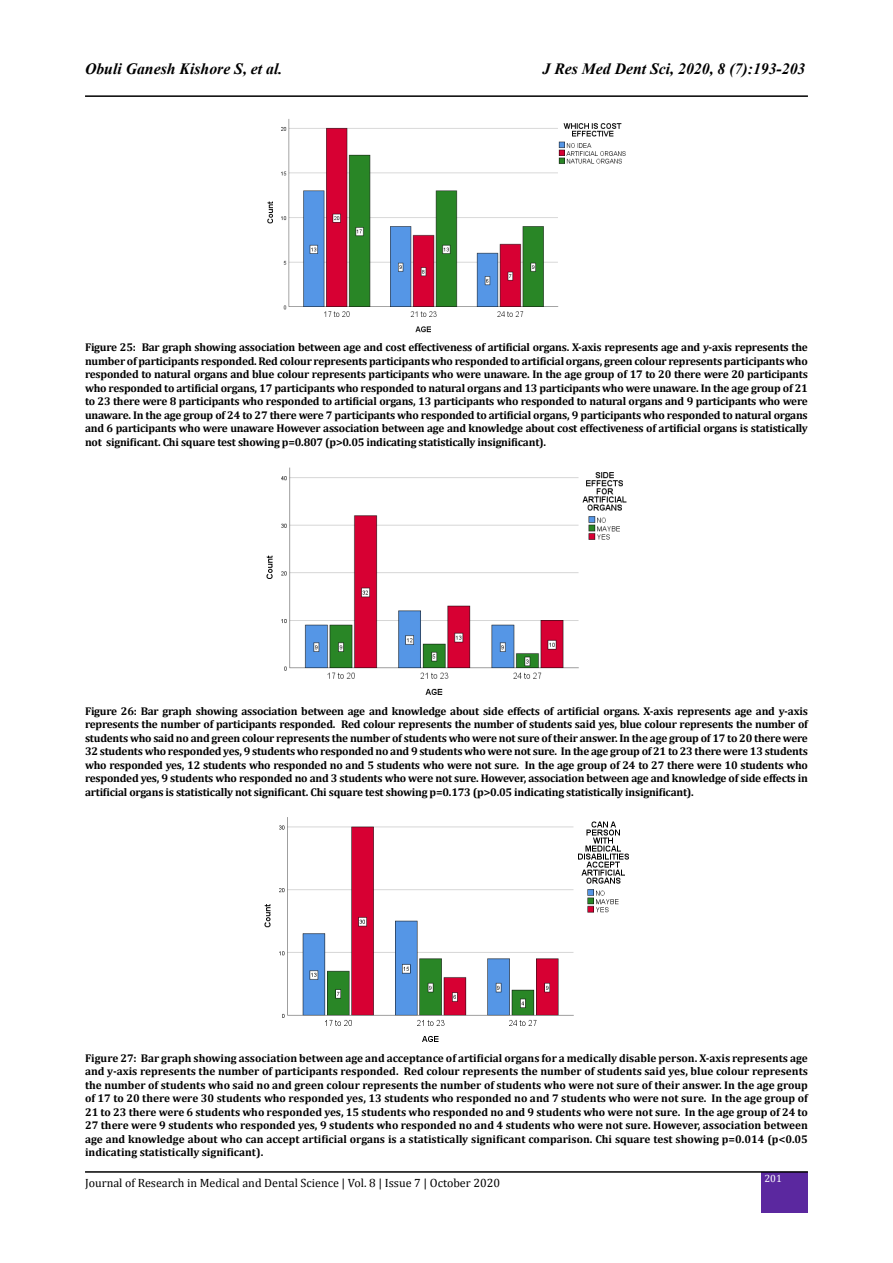
<style>
.page{position:relative;width:893px;height:1263px;background:#fff}
.page>*{position:absolute;margin:0;border:0;box-sizing:border-box;transform-origin:0 0}
.t1{font:italic 700 15.75px "Times New Roman";color:#000}
.t2{font:12px "Cambria";color:#000}
.t3{font:700 11.25px/13.5px "Cambria";letter-spacing:-.02em;color:#000;text-align:justify}
.t4{font:10.5px "Cambria";color:#fff}
</style>
<div class="page">
<hr style="left:85px;top:95px;width:723px;height:2px;background:#000">
<div style="left:762px;top:1172px;width:46px;height:41px;background:#5b289f"></div>
<hr style="left:85px;top:1171px;width:723px;height:2px;background:#000">
<img style="left:267px;top:119px;width:359px;height:214px">
<img style="left:266px;top:467px;width:361px;height:228px">
<img style="left:264px;top:817px;width:365px;height:225px">
<h1 class="t1" style="left:85px;top:58px;width:199px">Obuli Ganesh Kishore S, et al.</h1>
<h1 class="t1" style="left:543px;top:58px;width:264px">J Res Med Dent Sci, 2020, 8 (7):193-203</h1>
<p class="t3" style="left:85px;top:340px;width:724px">Figure 25: Bar graph showing association between age and cost effectiveness of artificial organs. X-axis represents age and y-axis represents the number of participants responded. Red colour represents participants who responded to artificial organs, green colour represents participants who responded to natural organs and blue colour represents participants who were unaware. In the age group of 17 to 20 there were 20 participants who responded to artificial organs, 17 participants who responded to natural organs and 13 participants who were unaware. In the age group of 21 to 23 there were 8 participants who responded to artificial organs, 13 participants who responded to natural organs and 9 participants who were unaware. In the age group of 24 to 27 there were 7 participants who responded to artificial organs, 9 participants who responded to natural organs and 6 participants who were unaware However association between age and knowledge about cost effectiveness of artificial organs is statistically not significant. Chi square test showing p=0.807 (p&gt;0.05 indicating statistically insignificant).</p>
<p class="t3" style="left:85px;top:704px;width:724px">Figure 26: Bar graph showing association between age and knowledge about side effects of artificial organs. X-axis represents age and y-axis represents the number of participants responded. Red colour represents the number of students said yes, blue colour represents the number of students who said no and green colour represents the number of students who were not sure of their answer. In the age group of 17 to 20 there were 32 students who responded yes, 9 students who responded no and 9 students who were not sure. In the age group of 21 to 23 there were 13 students who responded yes, 12 students who responded no and 5 students who were not sure. In the age group of 24 to 27 there were 10 students who responded yes, 9 students who responded no and 3 students who were not sure. However, association between age and knowledge of side effects in artificial organs is statistically not significant. Chi square test showing p=0.173 (p&gt;0.05 indicating statistically insignificant).</p>
<p class="t3" style="left:85px;top:1050px;width:724px">Figure 27: Bar graph showing association between age and acceptance of artificial organs for a medically disable person. X-axis represents age and y-axis represents the number of participants responded. Red colour represents the number of students said yes, blue colour represents the number of students who said no and green colour represents the number of students who were not sure of their answer. In the age group of 17 to 20 there were 30 students who responded yes, 13 students who responded no and 7 students who were not sure. In the age group of 21 to 23 there were 6 students who responded yes, 15 students who responded no and 9 students who were not sure. In the age group of 24 to 27 there were 9 students who responded yes, 9 students who responded no and 4 students who were not sure. However, association between age and knowledge about who can accept artificial organs is a statistically significant comparison. Chi square test showing p=0.014 (p&lt;0.05 indicating statistically significant).</p>
<p class="t2" style="left:85px;top:1176px;width:416px">Journal of Research in Medical and Dental Science | Vol. 8 | Issue 7 | October 2020</p>
<p class="t4" style="left:764px;top:1172px;width:19px">201</p>
</div>
